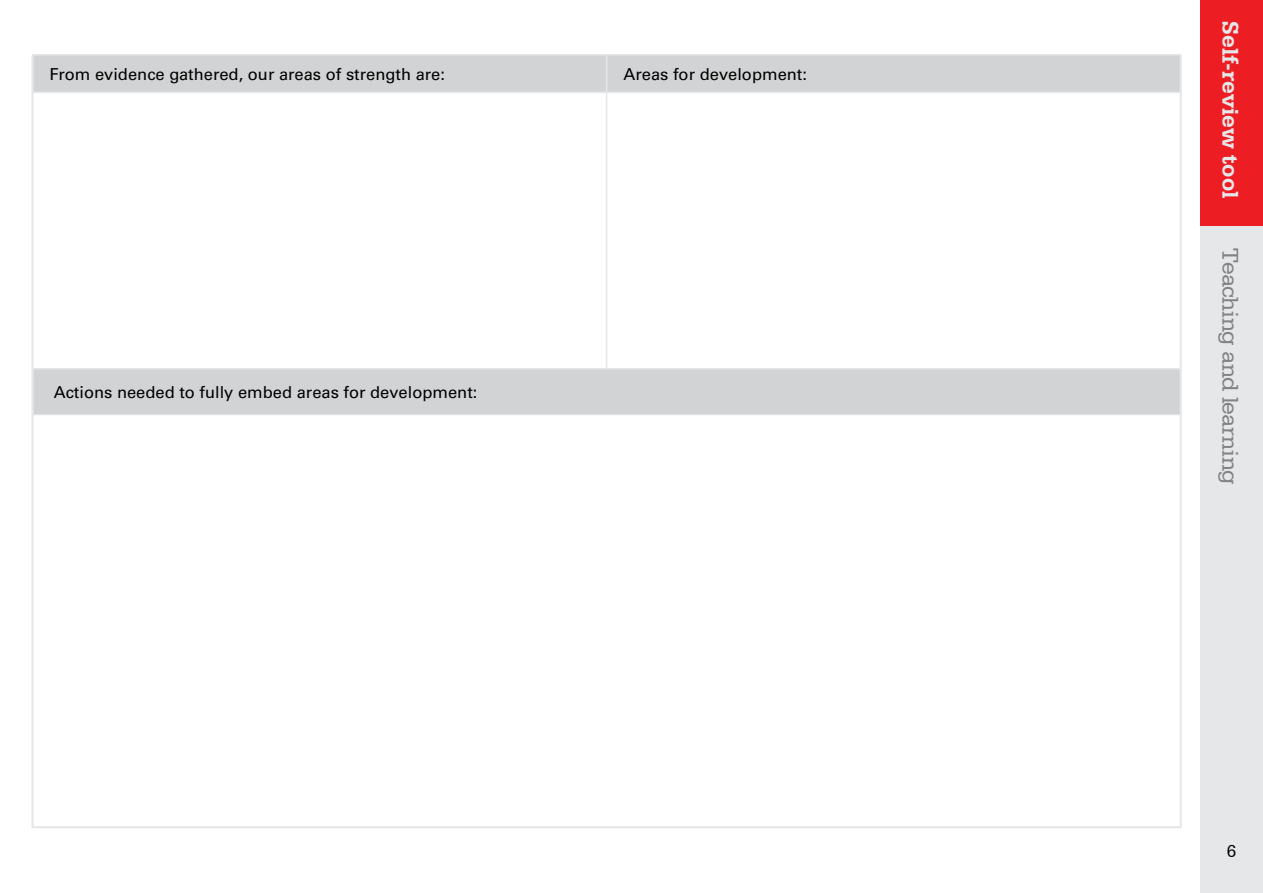
<style>
.page{position:relative;width:1263px;height:893px;background:#fff}
.page>*{position:absolute;margin:0;border:0;box-sizing:border-box;transform-origin:0 0}
.t1{font:24px "Serifa BT";letter-spacing:-.03em;color:#808285}
.t2{font:700 24px "Serifa BT";color:#e6e7e8}
.t3{font:18px "Serifa BT";color:#000}
.t4{font:16.5px "Univers CA";color:#000}
</style>
<div class="page">
<div style="left:1200px;top:94px;width:63px;height:799px;background:#e6e7e8"></div>
<div style="left:1200px;top:0;width:63px;height:226px;background:#ed1d24"></div>
<svg style="left:34px;top:56px;width:1146px;height:358px"></svg>
<hr style="left:32px;top:56px;width:1px;height:36px;background:#e6e7e8">
<hr style="left:33px;top:56px;width:1px;height:36px;background:#e6e7e8">
<hr style="left:1180px;top:56px;width:1px;height:36px;background:#e6e7e8">
<hr style="left:1181px;top:56px;width:1px;height:36px;background:#e6e7e8">
<hr style="left:32px;top:92px;width:1px;height:277px;background:#e6e7e8">
<hr style="left:33px;top:92px;width:1px;height:277px;background:#e6e7e8">
<hr style="left:1180px;top:92px;width:1px;height:277px;background:#e6e7e8">
<hr style="left:1181px;top:92px;width:1px;height:277px;background:#e6e7e8">
<hr style="left:32px;top:369px;width:1px;height:46px;background:#e6e7e8">
<hr style="left:33px;top:369px;width:1px;height:46px;background:#e6e7e8">
<hr style="left:1180px;top:369px;width:1px;height:46px;background:#e6e7e8">
<hr style="left:1181px;top:369px;width:1px;height:46px;background:#e6e7e8">
<hr style="left:32px;top:415px;width:1px;height:412px;background:#e6e7e8">
<hr style="left:33px;top:415px;width:1px;height:412px;background:#e6e7e8">
<hr style="left:1180px;top:415px;width:1px;height:412px;background:#e6e7e8">
<hr style="left:1181px;top:415px;width:1px;height:413px;background:#e6e7e8">
<hr style="left:33px;top:826px;width:574px;height:1px;background:#e6e7e8">
<hr style="left:32px;top:827px;width:575px;height:1px;background:#e6e7e8">
<hr style="left:607px;top:826px;width:573px;height:1px;background:#e6e7e8">
<hr style="left:607px;top:827px;width:574px;height:1px;background:#e6e7e8">
<hr style="left:606px;top:56px;width:1px;height:36px;background:#e6e7e8">
<hr style="left:606px;top:93px;width:1px;height:275px;background:#e6e7e8">
<hr style="left:32px;top:54px;width:575px;height:2px;background:#e6e7e8">
<hr style="left:607px;top:54px;width:574px;height:2px;background:#e6e7e8">
<hr style="left:33px;top:92px;width:574px;height:1px;background:#e6e7e8">
<hr style="left:607px;top:92px;width:573px;height:1px;background:#e6e7e8">
<hr style="left:33px;top:368px;width:574px;height:1px;background:#e6e7e8">
<hr style="left:607px;top:368px;width:573px;height:1px;background:#e6e7e8">
<hr style="left:33px;top:414px;width:574px;height:1px;background:#e6e7e8">
<hr style="left:607px;top:414px;width:573px;height:1px;background:#e6e7e8">
<p class="t4" style="left:50px;top:64px;width:397px">From evidence gathered, our areas of strength are:</p>
<p class="t4" style="left:624px;top:64px;width:185px">Areas for development:</p>
<p class="t4" style="left:54px;top:382px;width:425px">Actions needed to fully embed areas for development:</p>
<h1 class="t2" style="left:1245px;top:21px;width:178px;rotate:90deg">Self-review tool</h1>
<h1 class="t1" style="left:1245px;top:248px;width:237px;rotate:90deg">Teaching and learning</h1>
<p class="t3" style="left:1227px;top:840px;width:11px">6</p>
</div>
